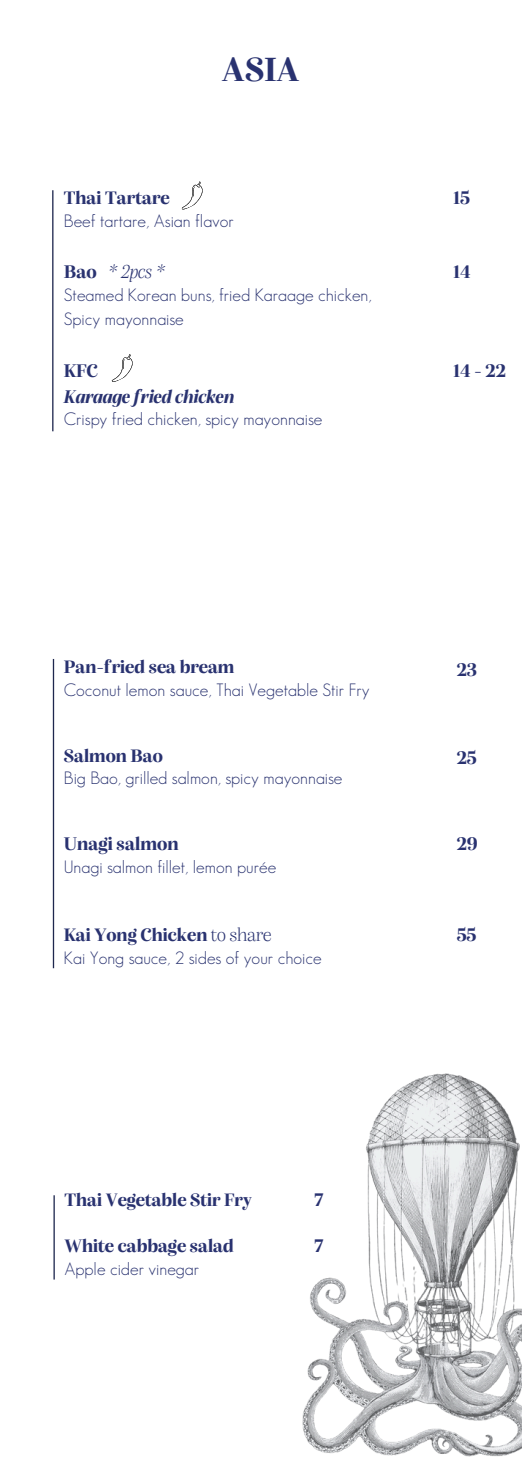
<style>
.page{position:relative;width:522px;height:1474px;background:#fff}
.page>*{position:absolute;margin:0;border:0;box-sizing:border-box;transform-origin:0 0}
.t1{font:700 35.35px "Alga";color:#293270}
.t2{font:700 19.25px "Alga";color:#293270}
.t3{font:italic 700 19.25px "Alga";color:#293270}
.t4{font:italic 300 19.25px "Alga";color:#293270}
.t5{font:700 18.9px "Alga";color:#293270}
.t6{font:300 17.5px/23.6px "Geosans";color:#293270}
.s1{font-weight:700;font-style:normal}
.s2{font-weight:300}
</style>
<div class="page">
<hr style="left:52px;top:190px;width:1px;height:241px;background:#1e274e">
<hr style="left:53px;top:659px;width:1px;height:309px;background:#1e274e">
<hr style="left:53px;top:1195px;width:2px;height:85px;background:#1e274e">
<img style="left:302px;top:1073px;width:219px;height:384px">
<svg style="left:181px;top:181px;width:22px;height:29px"></svg>
<svg style="left:111px;top:354px;width:22px;height:28px"></svg>
<h1 class="t1" style="left:222px;top:54px;width:79px">ASIA</h1>
<p class="t5" style="left:64px;top:189px;width:107px">Thai Tartare</p>
<p class="t6" style="left:64px;top:209px;width:171px">Beef tartare, Asian flavor</p>
<p class="t4" style="left:64px;top:264px;width:103px"><span class="s1">Bao</span> * 2pcs *</p>
<p class="t6" style="left:64px;top:283px;width:309px">Steamed Korean buns, fried Karaage chicken,<br>Spicy mayonnaise</p>
<p class="t2" style="left:64px;top:362px;width:35px">KFC</p>
<p class="t3" style="left:64px;top:388px;width:172px">Karaage fried chicken</p>
<h2 class="t6" style="left:64px;top:407px;width:260px">Crispy fried chicken, spicy mayonnaise</h2>
<p class="t2" style="left:453px;top:189px;width:18px">15</p>
<h2 class="t2" style="left:453px;top:264px;width:19px">14</h2>
<p class="t2" style="left:453px;top:362px;width:54px">14-22</p>
<p class="t5" style="left:64px;top:659px;width:172px">Pan-fried sea bream</p>
<h2 class="t6" style="left:64px;top:678px;width:307px">Coconut lemon sauce, Thai Vegetable Stir Fry</h2>
<p class="t2" style="left:456px;top:661px;width:22px">23</p>
<p class="t5" style="left:64px;top:747px;width:100px">Salmon Bao</p>
<p class="t6" style="left:64px;top:766px;width:280px">Big Bao, grilled salmon, spicy mayonnaise</p>
<p class="t2" style="left:456px;top:749px;width:22px">25</p>
<p class="t2" style="left:64px;top:835px;width:116px">Unagi salmon</p>
<h2 class="t6" style="left:64px;top:855px;width:214px">Unagi salmon fillet, lemon purée</h2>
<p class="t2" style="left:456px;top:835px;width:23px">29</p>
<p class="t5" style="left:64px;top:927px;width:209px">Kai Yong Chicken <span class="s2">to share</span></p>
<h2 class="t6" style="left:64px;top:946px;width:259px">Kai Yong sauce, 2 sides of your choice</h2>
<h2 class="t2" style="left:456px;top:926px;width:21px">55</h2>
<p class="t5" style="left:64px;top:1192px;width:189px">Thai Vegetable Stir Fry</p>
<h2 class="t5" style="left:64px;top:1238px;width:171px">White cabbage salad</h2>
<p class="t6" style="left:64px;top:1257px;width:136px">Apple cider vinegar</p>
<p class="t2" style="left:314px;top:1191px;width:11px">7</p>
<p class="t2" style="left:314px;top:1237px;width:11px">7</p>
</div>
